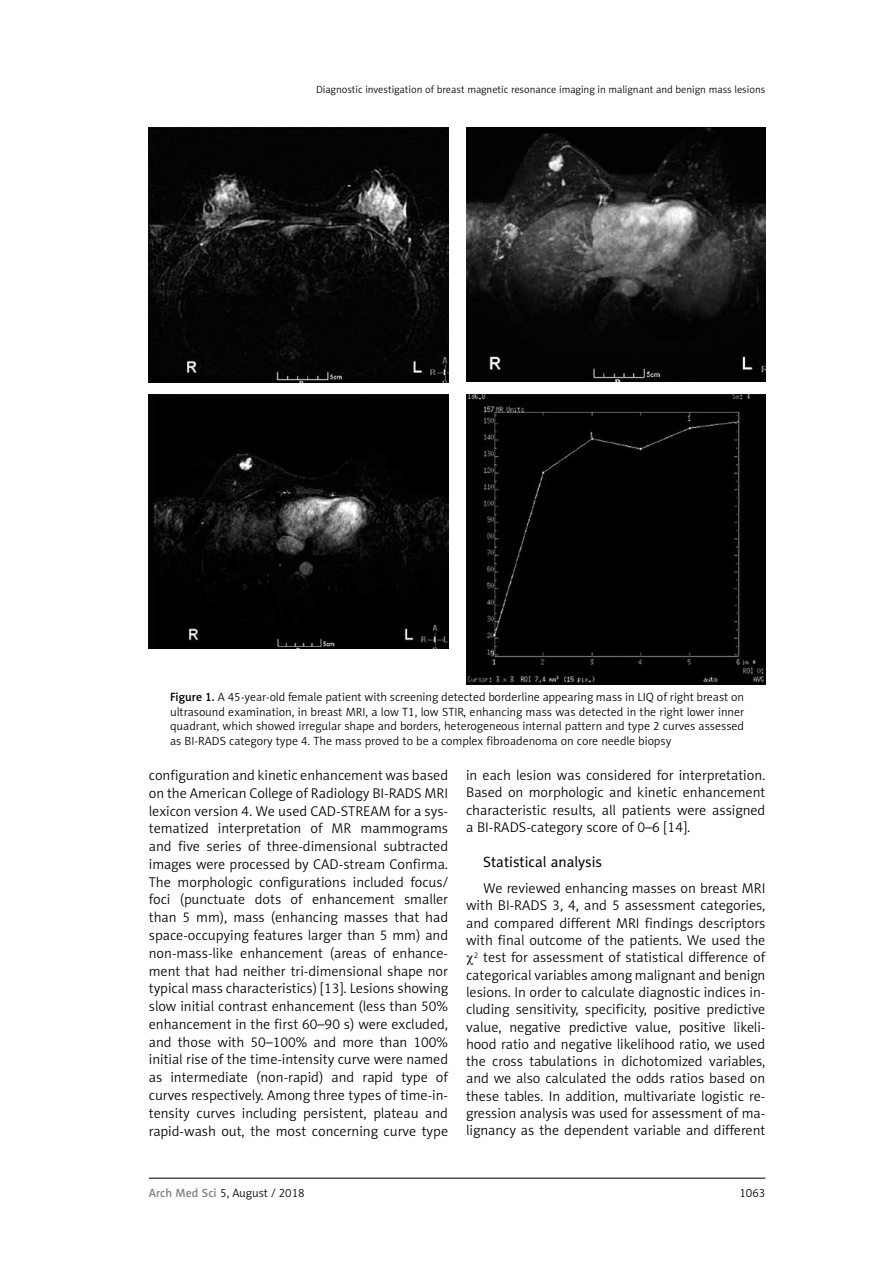
<style>
.page{position:relative;width:893px;height:1263px;background:#fff}
.page>*{position:absolute;margin:0;border:0;box-sizing:border-box;transform-origin:0 0}
.t1{font:15px "Naomi Sans EFN";color:#000}
.t2{font:14.25px/17.7px "Naomi Sans EFN Light";color:#000;text-align:justify}
.t3{font:12px/14.4px "Naomi Sans EFN Light";color:#000;text-align:justify}
.t4{font:10.5px "Naomi Sans EFN Light";color:#000}
.s1{font-family:"Naomi Sans EFN Medium"}
.s2{font-family:"Naomi Sans EFN Medium";color:#808285}
</style>
<div class="page">
<hr style="left:149px;top:1178px;width:616px;height:1px;background:#000">
<img style="left:149px;top:128px;width:299px;height:255px">
<img style="left:466px;top:128px;width:299px;height:254px">
<img style="left:149px;top:394px;width:299px;height:255px">
<img style="left:466px;top:394px;width:299px;height:290px">
<p class="t4" style="left:316px;top:83px;width:451px">Diagnostic investigation of breast magnetic resonance imaging in malignant and benign mass lesions</p>
<p class="t3" style="left:170px;top:690px;width:576px"><span class="s1">Figure 1.</span> A 45-year-old female patient with screening detected borderline appearing mass in LIQ of right breast on ultrasound examination, in breast MRI, a low T1, low STIR, enhancing mass was detected in the right lower inner quadrant, which showed irregular shape and borders, heterogeneous internal pattern and type 2 curves assessed as BI-RADS category type 4. The mass proved to be a complex fibroadenoma on core needle biopsy</p>
<p class="t2" style="left:149px;top:766px;width:301px">configuration and kinetic enhancement was based on the American College of Radiology BI-RADS MRI lexicon version 4. We used CAD-STREAM for a sys&shy;tematized interpretation of MR mammograms and five series of three-dimensional subtracted images were processed by CAD-stream Confirma.<br>The morphologic configurations included focus/ foci (punctuate dots of enhancement smaller than 5 mm), mass (enhancing masses that had space-occupying features larger than 5 mm) and non-mass-like enhancement (areas of enhance&shy;ment that had neither tri-dimensional shape nor typical mass characteristics) [13]. Lesions showing slow initial contrast enhancement (less than 50% enhancement in the first 60–90 s) were excluded, and those with 50–100% and more than 100% initial rise of the time-intensity curve were named as intermediate (non-rapid) and rapid type of curves respectively. Among three types of time-in&shy;tensity curves including persistent, plateau and rapid-wash out, the most concerning curve type</p>
<p class="t2" style="left:466px;top:767px;width:301px;line-height:17.2px">in each lesion was considered for interpretation.<br>Based on morphologic and kinetic enhancement characteristic results, all patients were assigned a BI-RADS-category score of 0–6 [14].</p>
<p class="t1" style="left:483px;top:853px;width:120px">Statistical analysis</p>
<p class="t2" style="left:466px;top:880px;width:301px;line-height:17.2px;text-align:right">We reviewed enhancing masses on breast MRI with BI-RADS 3, 4, and 5 assessment categories, and compared different MRI findings descriptors with final outcome of the patients. We used the <sup>2</sup> test for assessment of statistical difference of categorical variables among malignant and benign lesions. In order to calculate diagnostic indices in&shy;cluding sensitivity, specificity, positive predictive value, negative predictive value, positive likeli&shy;hood ratio and negative likelihood ratio, we used the cross tabulations in dichotomized variables, and we also calculated the odds ratios based on these tables. In addition, multivariate logistic re&shy;gression analysis was used for assessment of ma&shy;lignancy as the dependent variable and different</p>
<p class="t3" style="left:149px;top:1186px;width:157px"><span class="s2">Arch Med Sci</span> 5, August / 2018</p>
<p class="t3" style="left:739px;top:1186px;width:27px">1063</p>
</div>
